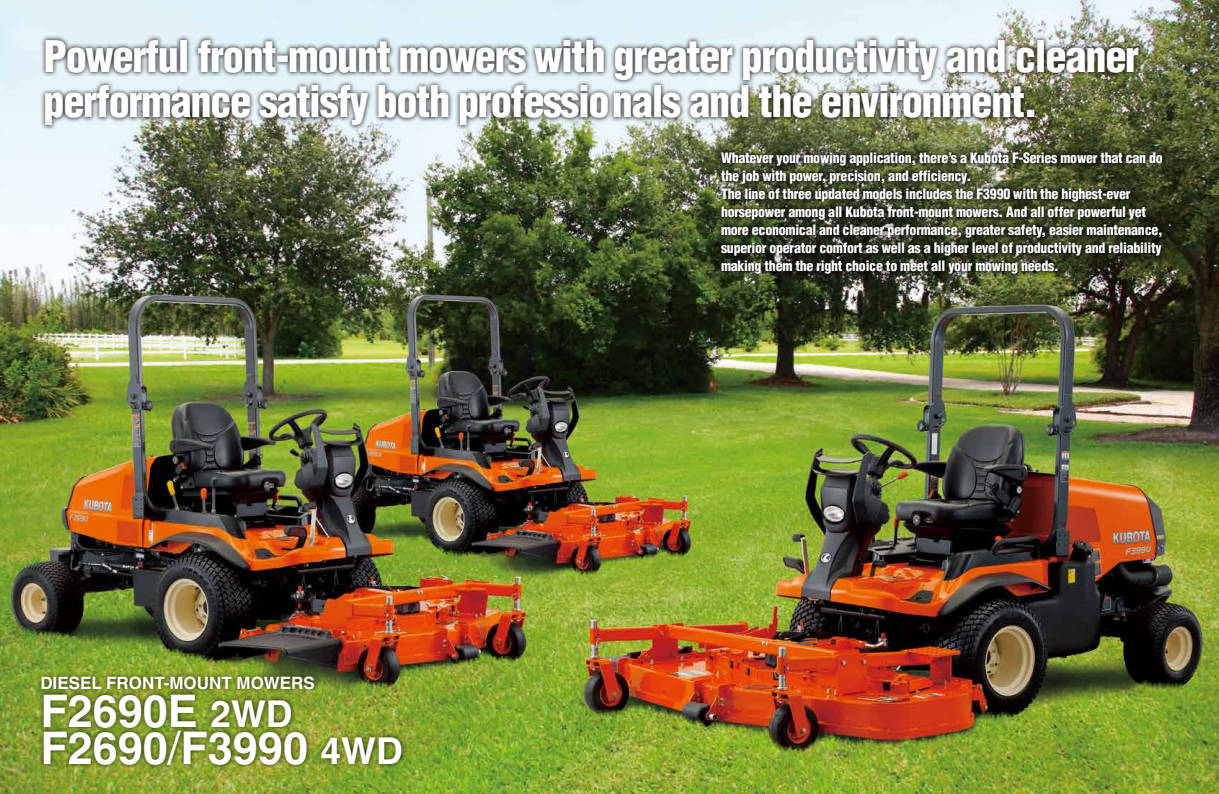
<style>
.page{position:relative;width:1219px;height:794px;background:#fff}
.page>*{position:absolute;margin:0;border:0;box-sizing:border-box;transform-origin:0 0}
.t1{font:700 45px/37px "Helvetica";color:#fff}
.t2{font:900 condensed 42.5px/45px "Helvetica";letter-spacing:-.035em;color:#fff}
.t3{font:700 17px "Helvetica";color:#fff}
.t4{font:900 condensed 14px/18px "Helvetica";letter-spacing:-.02em;color:#fff}
.s1{font-size:37px}
.s2{font-weight:400}
</style>
<div class="page">
<img style="left:0;top:0;width:1219px;height:794px">
<div style="left:40px;top:35px;width:1104px;height:96px;background:#000;opacity:.75"></div>
<div style="left:37px;top:672px;width:370px;height:98px;background:#000;opacity:.75"></div>
<div style="left:716px;top:147px;width:452px;height:132px;background:#000;opacity:.75"></div>
<h2 class="t2" style="left:44px;top:34px;width:1097px">Powerful front-mount mowers with greater productivity and cleaner performance satisfy both professionals and the environment.</h2>
<p class="t3" style="left:40px;top:673px;width:276px">DIESEL FRONT-MOUNT MOWERS</p>
<h1 class="t1" style="left:40px;top:691px;width:364px">F2690E <span class="s1">2WD<br></span>F2690<span class="s2">/</span>F3990 <span class="s1">4WD</span></h1>
<p class="t4" style="left:721px;top:149px;width:443px">Whatever your mowing application, there’s a Kubota F-Series mower that can do the job with power, precision, and efficiency.<br>The line of three updated models includes the F3990 with the highest-ever horsepower among all Kubota front-mount mowers. And all offer powerful yet more economical and cleaner performance, greater safety, easier maintenance, superior operator comfort as well as a higher level of productivity and reliability making them the right choice to meet all your mowing needs.</p>
</div>
